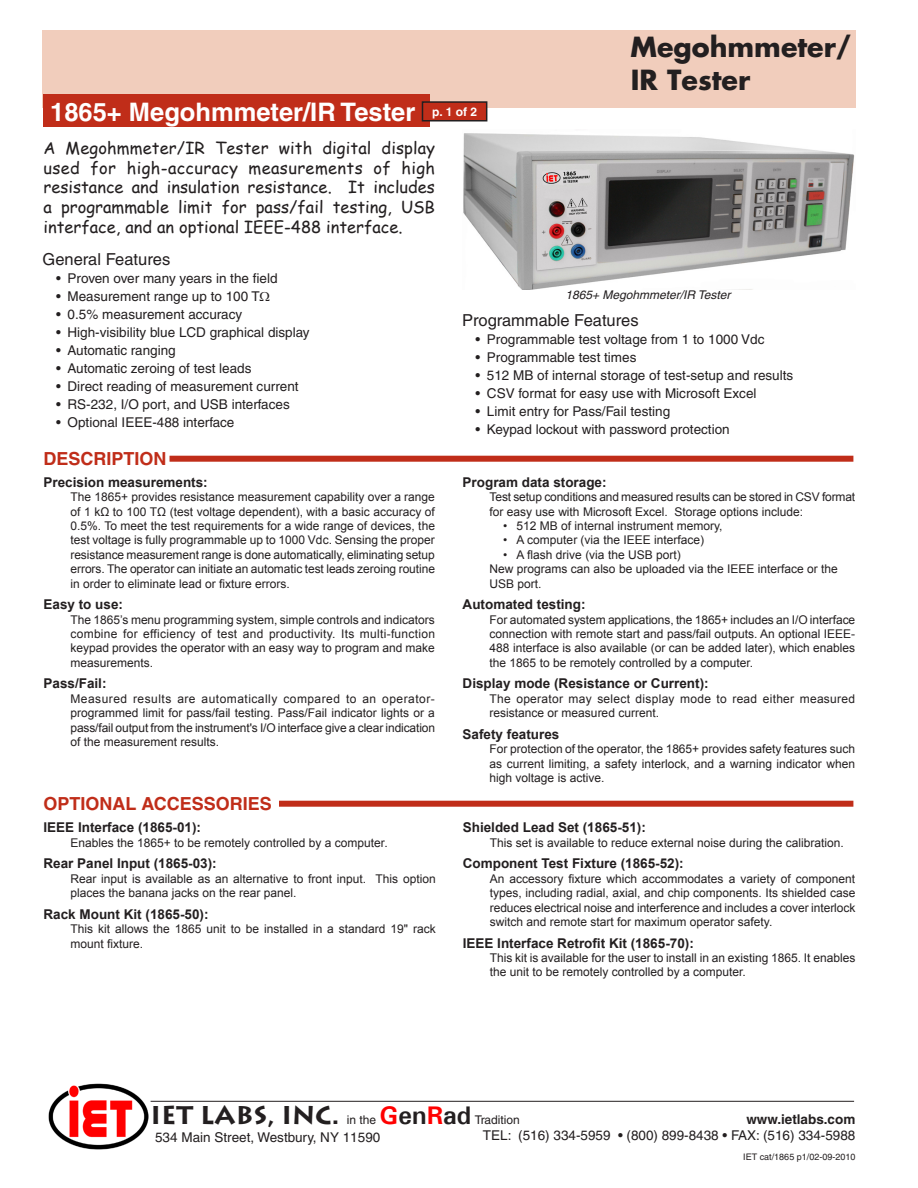
<style>
.page{position:relative;width:918px;height:1188px;background:#fff}
.page>*{position:absolute;margin:0;border:0;box-sizing:border-box;transform-origin:0 0}
.t1{font:700 27px "Futura";color:#231f20}
.t2{font:700 25.5px "Helvetica";color:#fff}
.t3{font:700 18px "Helvetica";color:#c02d19}
.Overview{font:16.5px/19.8px "Comic Sans MS";color:#231f20;text-align:justify}
.Overview_bullets{font:16.5px "Helvetica";color:#231f20}
.Overview_bullets-2{font:13.5px "Helvetica";color:#231f20}
.Specs_Category{font:700 13.5px "Arial";color:#231f20}
.t4{font:700 13.5px "Helvetica";color:#231f20}
.Specs_Body{font:12px/14.4px "Arial";color:#231f20;text-align:justify}
.Specs_Body-2{font:12px/14.4px "Arial";letter-spacing:.025em;color:#231f20}
.t5{font:12px "Helvetica";color:#231f20}
.t6{font:italic 12px "Helvetica";color:#231f20}
.t7{font:700 12px "Helvetica";color:#fff}
.t8{font:9px "Helvetica";color:#231f20}
.s1{font-family:"Lithos";font-weight:700;font-size:25.5px}
.s2{font-family:"Univers";font-weight:700;font-size:25.5px;color:#f00}
.s3{font-family:"Univers";font-weight:700;font-size:25.5px}
</style>
<div class="page">
<div style="left:42px;top:30px;width:813px;height:78px;background:#f1cdbc"></div>
<hr style="left:151px;top:1101px;width:703px;height:1px;background:#231f20">
<img style="left:48px;top:1083px;width:100px;height:66px">
<div style="left:44px;top:94px;width:386px;height:34px;background:#c02d19"></div>
<div style="left:422px;top:102px;width:65px;height:19px;background:#c02d19"></div>
<div style="left:422px;top:101px;width:65px;height:21px;border:2px solid #231f20"></div>
<img style="left:463px;top:133px;width:392px;height:157px">
<div style="left:170px;top:456px;width:683px;height:6px;background:#c02d19"></div>
<div style="left:279px;top:801px;width:574px;height:6px;background:#c02d19"></div>
<p class="t2" style="left:50px;top:96px;width:367px">1865+ Megohmmeter/IR Tester</p>
<p class="t7" style="left:432px;top:104px;width:46px">p. 1 of 2</p>
<p class="Overview" style="left:44px;top:137px;width:393px">A Megohmmeter/IR Tester with digital display used for high-accuracy measurements of high resistance and insulation resistance. It includes a programmable limit for pass/fail testing, USB interface, and an optional IEEE-488 interface.</p>
<p class="t1" style="left:631px;top:29px;width:222px">Megohmmeter/</p>
<p class="t1" style="left:631px;top:61px;width:121px">IR Tester</p>
<p class="Overview_bullets" style="left:43px;top:250px;width:129px">General Features</p>
<p class="Overview_bullets-2" style="left:56px;top:271px;width:223px">• Proven over many years in the field</p>
<p class="Overview_bullets-2" style="left:56px;top:289px;width:205px">• Measurement range up to 100 T</p>
<p class="Overview_bullets-2" style="left:56px;top:307px;width:188px">• 0.5% measurement accuracy</p>
<p class="Overview_bullets-2" style="left:56px;top:325px;width:255px">• High-visibility blue LCD graphical display</p>
<p class="Overview_bullets-2" style="left:56px;top:343px;width:121px">• Automatic ranging</p>
<p class="Overview_bullets-2" style="left:56px;top:361px;width:197px">• Automatic zeroing of test leads</p>
<p class="Overview_bullets-2" style="left:56px;top:379px;width:244px">• Direct reading of measurement current</p>
<p class="Overview_bullets-2" style="left:56px;top:397px;width:235px">• RS-232, I/O port, and USB interfaces</p>
<p class="Overview_bullets-2" style="left:56px;top:415px;width:180px">• Optional IEEE-488 interface</p>
<p class="t3" style="left:44px;top:448px;width:125px">Description</p>
<p class="Specs_Category" style="left:44px;top:473px;width:166px">Precision measurements:</p>
<p class="Specs_Body" style="left:70px;top:490px;width:366px">The 1865+ provides resistance measurement capability over a range of 1 kΩ to 100 TΩ (test voltage dependent), with a basic accuracy of 0.5%. To meet the test requirements for a wide range of devices, the test voltage is fully programmable up to 1000 Vdc. Sensing the proper resistance measurement range is done automatically, eliminating setup errors. The operator can initiate an automatic test leads zeroing routine in order to eliminate lead or fixture errors.</p>
<p class="Specs_Category" style="left:44px;top:596px;width:81px">Easy to use:</p>
<p class="Specs_Body" style="left:70px;top:612px;width:366px">The 1865’s menu programming system, simple controls and indicators combine for efficiency of test and productivity. Its multi-function keypad provides the operator with an easy way to program and make measurements.</p>
<p class="Specs_Category" style="left:44px;top:675px;width:65px">Pass/Fail:</p>
<p class="Specs_Body" style="left:70px;top:692px;width:366px">Measured results are automatically compared to an operator&shy;programmed limit for pass/fail testing. Pass/Fail indicator lights or a pass/fail output from the instrument's I/O interface give a clear indication of the measurement results.</p>
<p class="t3" style="left:44px;top:793px;width:230px">Optional Accessori es</p>
<p class="Specs_Category" style="left:44px;top:819px;width:159px">IEEE Interface (1865-01):</p>
<p class="Specs_Body" style="left:70px;top:836px;width:319px">Enables the 1865+ to be remotely controlled by a computer.</p>
<p class="Specs_Category" style="left:44px;top:855px;width:175px">Rear Panel Input (1865-03):</p>
<p class="Specs_Body" style="left:70px;top:872px;width:367px">Rear input is available as an alternative to front input. This option places the banana jacks on the rear panel.</p>
<p class="Specs_Category" style="left:44px;top:905px;width:167px">Rack Mount Kit (1865-50):</p>
<p class="Specs_Body" style="left:70px;top:922px;width:367px">This kit allows the 1865 unit to be installed in a standard 19" rack mount fixture.</p>
<p class="t6" style="left:565px;top:288px;width:167px">1865+ Megohmmeter/IR Tester</p>
<p class="Overview_bullets" style="left:462px;top:311px;width:178px">Programmable Features</p>
<p class="Overview_bullets-2" style="left:476px;top:331px;width:291px">• Programmable test voltage from 1 to 1000 Vdc</p>
<p class="Overview_bullets-2" style="left:476px;top:349px;width:162px">• Programmable test times</p>
<p class="Overview_bullets-2" style="left:476px;top:367px;width:319px">• 512 MB of internal storage of test-setup and results</p>
<p class="Overview_bullets-2" style="left:476px;top:385px;width:283px">• CSV format for easy use with Microsoft Excel</p>
<p class="Overview_bullets-2" style="left:476px;top:403px;width:196px">• Limit entry for Pass/Fail testing</p>
<p class="Overview_bullets-2" style="left:476px;top:421px;width:256px">• Keypad lockout with password protection</p>
<p class="Specs_Category" style="left:463px;top:473px;width:146px">Program data storage:</p>
<p class="Specs_Body" style="left:490px;top:490px;width:367px">Test setup conditions and measured results can be stored in CSV format for easy use with Microsoft Excel. Storage options include:</p>
<p class="Specs_Body" style="left:503px;top:519px;width:221px">• 512 MB of internal instrument memory,</p>
<p class="Specs_Body" style="left:503px;top:533px;width:202px">• A computer (via the IEEE interface)</p>
<p class="Specs_Body" style="left:503px;top:548px;width:179px">• A flash drive (via the USB port)</p>
<p class="Specs_Body" style="left:490px;top:562px;width:350px">New programs can also be uploaded via the IEEE interface or the<br>USB port.</p>
<p class="Specs_Category" style="left:463px;top:596px;width:124px">Automated testing:</p>
<p class="Specs_Body" style="left:490px;top:612px;width:367px">For automated system applications, the 1865+ includes an I/O interface connection with remote start and pass/fail outputs. An optional IEEE-488 interface is also available (or can be added later), which enables the 1865 to be remotely controlled by a computer.</p>
<p class="Specs_Category" style="left:463px;top:675px;width:248px">Display mode (Resistance or Current):</p>
<p class="Specs_Body-2" style="left:490px;top:692px;width:367px">The operator may select display mode to read either measured resistance or measured current.</p>
<p class="Specs_Category" style="left:463px;top:725px;width:98px">Safety features</p>
<p class="Specs_Body" style="left:490px;top:742px;width:367px">For protection of the operator, the 1865+ provides safety features such as current limiting, a safety interlock, and a warning indicator when high voltage is active.</p>
<p class="Specs_Category" style="left:463px;top:819px;width:185px">Shielded Lead Set (1865-51):</p>
<p class="Specs_Body" style="left:490px;top:836px;width:356px">This set is available to reduce external noise during the calibration.</p>
<p class="Specs_Category" style="left:463px;top:855px;width:223px">Component Test Fixture (1865-52):</p>
<p class="Specs_Body" style="left:490px;top:872px;width:367px">An accessory fixture which accommodates a variety of component types, including radial, axial, and chip components. Its shielded case reduces electrical noise and interference and includes a cover interlock switch and remote start for maximum operator safety.</p>
<p class="Specs_Category" style="left:463px;top:934px;width:233px">IEEE Interface Retrofit Kit (1865-70):</p>
<p class="Specs_Body" style="left:490px;top:951px;width:367px">This kit is available for the user to install in an existing 1865. It enables the unit to be remotely controlled by a computer.</p>
<p class="t5" style="left:151px;top:1113px;width:371px"><span class="s1">IET LABS, INC.</span> in the <span class="s2">G</span><span class="s3">en</span><span class="s2">R</span><span class="s3">ad</span> Tradition</p>
<p class="t4" style="left:746px;top:1111px;width:110px">www.ietlabs.com</p>
<p class="Overview_bullets-2" style="left:483px;top:1128px;width:374px">TEL: (516) 334-5959 • (800) 899-8438 • FAX: (516) 334-5988</p>
<p class="Overview_bullets-2" style="left:155px;top:1129px;width:227px">534 Main Street, Westbury, NY 11590</p>
<p class="t8" style="left:743px;top:1152px;width:114px">IET cat/1865 p1/02-09-2010</p>
</div>
